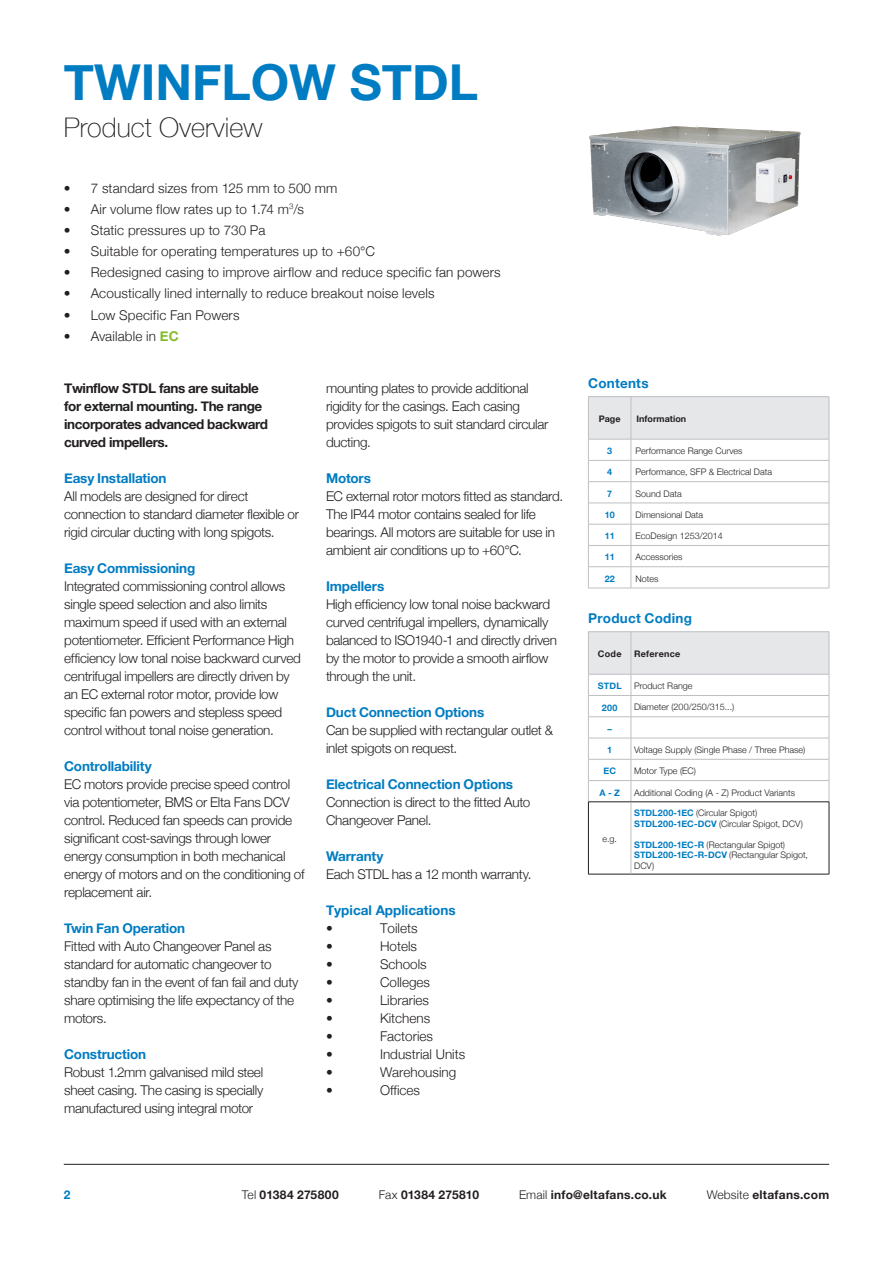
<style>
.page{position:relative;width:893px;height:1263px;background:#fff}
.page>*{position:absolute;margin:0;border:0;box-sizing:border-box;transform-origin:0 0}
.t1{font:700 49.5px "Helvetica Neue";color:#007cc2}
.t2{font:100 27px "Helvetica Neue";color:#231f20}
.t3{font:300 13.5px/18px "Helvetica Neue";letter-spacing:-.02em;color:#231f20}
.t4{font:300 13.5px "Helvetica Neue";letter-spacing:.01em;color:#231f20}
.t5{font:700 13.5px/18px "Helvetica Neue";letter-spacing:-.03em;color:#231f20}
.t6{font:700 13.5px "Helvetica Neue";letter-spacing:-.01em;color:#007cc2}
.t7{font:300 13.5px "Helvetica Neue";color:#231f20}
.t8{font:700 13.5px "Helvetica Neue";letter-spacing:.015em;color:#007cc2}
.t9{font:700 12px "Helvetica Neue";letter-spacing:.02em;color:#231f20}
.t10{font:700 12px "Helvetica Neue";letter-spacing:.04em;color:#231f20}
.t11{font:700 12px "Helvetica Neue";color:#007cc2}
.t12{font:300 9px/10.5px "Helvetica Neue";color:#231f20}
.t13{font:700 9px "Helvetica Neue";letter-spacing:.02em;color:#007cc2}
.t14{font:700 9px "Helvetica Neue";color:#231f20}
.t15{font:700 9px "Helvetica Neue";letter-spacing:.03em;color:#231f20}
.s1{font-weight:700;color:#82bb27}
.s2{font-weight:700;color:#007cc2}
.s3{font-weight:300}
</style>
<div class="page">
<hr style="left:64px;top:1164px;width:765px;height:1px;background:#231f20">
<hr style="left:588px;top:396px;width:43px;height:1px;background:#bebfc2">
<hr style="left:631px;top:396px;width:198px;height:1px;background:#bebfc2">
<svg style="left:588px;top:397px;width:242px;height:191px"></svg>
<hr style="left:588px;top:588px;width:43px;height:1px;background:#bebfc2">
<hr style="left:631px;top:588px;width:198px;height:1px;background:#bebfc2">
<hr style="left:588px;top:631px;width:43px;height:1px;background:#bebfc2">
<hr style="left:631px;top:631px;width:198px;height:1px;background:#bebfc2">
<svg style="left:588px;top:632px;width:242px;height:170px"></svg>
<hr style="left:588px;top:801px;width:43px;height:1px;background:#231f20">
<hr style="left:588px;top:802px;width:1px;height:72px;background:#231f20">
<hr style="left:631px;top:801px;width:198px;height:1px;background:#231f20">
<hr style="left:829px;top:802px;width:1px;height:72px;background:#231f20">
<hr style="left:588px;top:874px;width:43px;height:1px;background:#231f20">
<hr style="left:631px;top:874px;width:198px;height:1px;background:#231f20">
<hr style="left:631px;top:802px;width:1px;height:72px;background:#bebfc2">
<img style="left:589px;top:126px;width:212px;height:110px">
<p class="t1" style="left:64px;top:43px;width:416px">TWINFLOW STDL</p>
<p class="t2" style="left:64px;top:107px;width:200px">Product Overview</p>
<p class="t4" style="left:64px;top:177px;width:275px">• 7 standard sizes from 125 mm to 500 mm</p>
<p class="t4" style="left:64px;top:198px;width:242px">• Air volume flow rates up to 1.74 m<sup>3</sup>/s</p>
<p class="t4" style="left:64px;top:219px;width:203px">• Static pressures up to 730 Pa</p>
<p class="t4" style="left:64px;top:240px;width:313px">• Suitable for operating temperatures up to +60℃</p>
<p class="t4" style="left:64px;top:262px;width:438px">• Redesigned casing to improve airflow and reduce specific fan powers</p>
<p class="t4" style="left:64px;top:283px;width:372px">• Acoustically lined internally to reduce breakout noise levels</p>
<p class="t4" style="left:64px;top:304px;width:177px">• Low Specific Fan Powers</p>
<p class="t4" style="left:64px;top:325px;width:116px">• Available in <span class="s1">EC</span></p>
<p class="t5" style="left:64px;top:379px;width:205px">Twinflow STDL fans are suitable for external mounting. The range incorporates advanced backward curved impellers.</p>
<p class="t6" style="left:64px;top:467px;width:104px">Easy Installation</p>
<p class="t3" style="left:64px;top:486px;width:236px">All models are designed for direct connection to standard diameter flexible or rigid circular ducting with long spigots.</p>
<p class="t3" style="left:64px;top:558px;width:238px"><span class="s2">Easy Commissioning<br></span>Integrated commissioning control allows single speed selection and also limits maximum speed if used with an external potentiometer. Efficient Performance High efficiency low tonal noise backward curved centrifugal impellers are directly driven by an EC external rotor motor, provide low specific fan powers and stepless speed control without tonal noise generation.</p>
<p class="t3" style="left:64px;top:756px;width:242px"><span class="s2">Controllability<br></span>EC motors provide precise speed control via potentiometer, BMS or Elta Fans DCV control. Reduced fan speeds can provide significant cost-savings through lower energy consumption in both mechanical energy of motors and on the conditioning of replacement air.</p>
<p class="t3" style="left:64px;top:918px;width:236px"><span class="s2">Twin Fan Operation<br></span>Fitted with Auto Changeover Panel as standard for automatic changeover to standby fan in the event of fan fail and duty share optimising the life expectancy of the motors.</p>
<p class="t3" style="left:64px;top:1044px;width:201px"><span class="s2">Construction<br></span>Robust 1.2mm galvanised mild steel sheet casing. The casing is specially manufactured using integral motor</p>
<p class="t3" style="left:326px;top:378px;width:224px">mounting plates to provide additional rigidity for the casings. Each casing provides spigots to suit standard circular ducting.</p>
<p class="t3" style="left:326px;top:468px;width:239px"><span class="s2">Motors<br></span>EC external rotor motors fitted as standard.<br>The IP44 motor contains sealed for life bearings. All motors are suitable for use in ambient air conditions up to +60°C.</p>
<p class="t3" style="left:326px;top:576px;width:232px"><span class="s2">Impellers<br></span>High efficiency low tonal noise backward curved centrifugal impellers, dynamically balanced to ISO1940-1 and directly driven by the motor to provide a smooth airflow through the unit.</p>
<p class="t6" style="left:326px;top:701px;width:160px">Duct Connection Options</p>
<p class="t3" style="left:326px;top:720px;width:229px">Can be supplied with rectangular outlet &amp; inlet spigots on request.</p>
<p class="t6" style="left:326px;top:773px;width:189px">Electrical Connection Options</p>
<p class="t3" style="left:326px;top:792px;width:206px">Connection is direct to the fitted Auto<br>Changeover Panel.</p>
<p class="t6" style="left:326px;top:845px;width:59px">Warranty</p>
<p class="t3" style="left:326px;top:864px;width:207px">Each STDL has a 12 month warranty.</p>
<p class="t6" style="left:326px;top:899px;width:131px">Typical Applications</p>
<p class="t3" style="left:326px;top:918px;width:8px">•</p>
<p class="t7" style="left:380px;top:917px;width:39px">Toilets</p>
<p class="t3" style="left:326px;top:936px;width:8px">•</p>
<p class="t3" style="left:380px;top:936px;width:39px">Hotels</p>
<p class="t3" style="left:326px;top:954px;width:8px">•</p>
<p class="t7" style="left:380px;top:953px;width:48px">Schools</p>
<p class="t3" style="left:326px;top:972px;width:8px">•</p>
<p class="t7" style="left:380px;top:971px;width:52px">Colleges</p>
<p class="t3" style="left:326px;top:990px;width:8px">•</p>
<p class="t7" style="left:380px;top:989px;width:51px">Libraries</p>
<p class="t3" style="left:326px;top:1008px;width:8px">•</p>
<p class="t7" style="left:380px;top:1007px;width:52px">Kitchens</p>
<p class="t3" style="left:326px;top:1026px;width:8px">•</p>
<p class="t7" style="left:380px;top:1025px;width:55px">Factories</p>
<p class="t3" style="left:326px;top:1044px;width:8px">•</p>
<p class="t7" style="left:380px;top:1043px;width:87px">Industrial Units</p>
<p class="t3" style="left:326px;top:1062px;width:8px">•</p>
<p class="t7" style="left:380px;top:1061px;width:78px">Warehousing</p>
<p class="t3" style="left:326px;top:1080px;width:8px">•</p>
<p class="t7" style="left:380px;top:1079px;width:42px">Offices</p>
<p class="t8" style="left:588px;top:372px;width:62px">Contents</p>
<p class="t14" style="left:599px;top:412px;width:23px">Page</p>
<p class="t14" style="left:637px;top:412px;width:51px">Information</p>
<p class="t13" style="left:607px;top:444px;width:7px">3</p>
<p class="t12" style="left:636px;top:445px;width:109px">Performance Range Curves</p>
<p class="t13" style="left:607px;top:465px;width:7px">4</p>
<p class="t12" style="left:636px;top:466px;width:138px">Performance, SFP &amp; Electrical Data</p>
<p class="t13" style="left:607px;top:486px;width:7px">7</p>
<p class="t12" style="left:636px;top:487px;width:48px">Sound Data</p>
<p class="t13" style="left:605px;top:508px;width:12px">10</p>
<p class="t12" style="left:636px;top:509px;width:69px">Dimensional Data</p>
<p class="t13" style="left:605px;top:529px;width:12px">11</p>
<p class="t12" style="left:636px;top:530px;width:89px">EcoDesign 1253/2014</p>
<p class="t13" style="left:605px;top:550px;width:12px">11</p>
<p class="t12" style="left:636px;top:551px;width:48px">Accessories</p>
<p class="t13" style="left:605px;top:571px;width:12px">22</p>
<p class="t12" style="left:636px;top:573px;width:25px">Notes</p>
<p class="t8" style="left:588px;top:608px;width:105px">Product Coding</p>
<p class="t14" style="left:598px;top:647px;width:25px">Code</p>
<p class="t15" style="left:634px;top:647px;width:48px">Reference</p>
<p class="t13" style="left:598px;top:679px;width:26px">STDL</p>
<p class="t12" style="left:634px;top:680px;width:60px">Product Range</p>
<p class="t13" style="left:602px;top:700px;width:17px">200</p>
<p class="t12" style="left:634px;top:701px;width:102px">Diameter (200/250/315...)</p>
<p class="t13" style="left:607px;top:721px;width:6px">–</p>
<p class="t13" style="left:607px;top:743px;width:7px">1</p>
<p class="t12" style="left:634px;top:744px;width:173px">Voltage Supply (Single Phase / Three Phase)</p>
<p class="t13" style="left:603px;top:764px;width:14px">EC</p>
<p class="t12" style="left:634px;top:765px;width:63px">Motor Type (EC)</p>
<p class="t13" style="left:599px;top:785px;width:22px">A - Z</p>
<p class="t12" style="left:634px;top:786px;width:162px">Additional Coding (A - Z) Product Variants</p>
<p class="t12" style="left:602px;top:833px;width:16px">e.g.</p>
<p class="t12" style="left:634px;top:807px;width:125px"><span class="s2">STDL200-1EC</span> (Circular Spigot)</p>
<p class="t12" style="left:634px;top:817px;width:170px"><span class="s2">STDL200-1EC-DCV</span> (Circular Spigot, DCV)</p>
<p class="t12" style="left:634px;top:838px;width:175px"><span class="s2">STDL200-1EC-R</span> (Rectangular Spigot)<br><span class="s2">STDL200-1EC-R-DCV</span> (Rectangular Spigot,<br>DCV)</p>
<p class="t11" style="left:64px;top:1185px;width:8px">2</p>
<p class="t10" style="left:242px;top:1185px;width:98px"><span class="s3">Tel</span> 01384 275800</p>
<p class="t9" style="left:379px;top:1185px;width:102px"><span class="s3">Fax</span> 01384 275810</p>
<p class="t9" style="left:519px;top:1185px;width:149px"><span class="s3">Email</span> info@eltafans.co.uk</p>
<p class="t9" style="left:707px;top:1185px;width:124px"><span class="s3">Website</span> eltafans.com</p>
</div>
